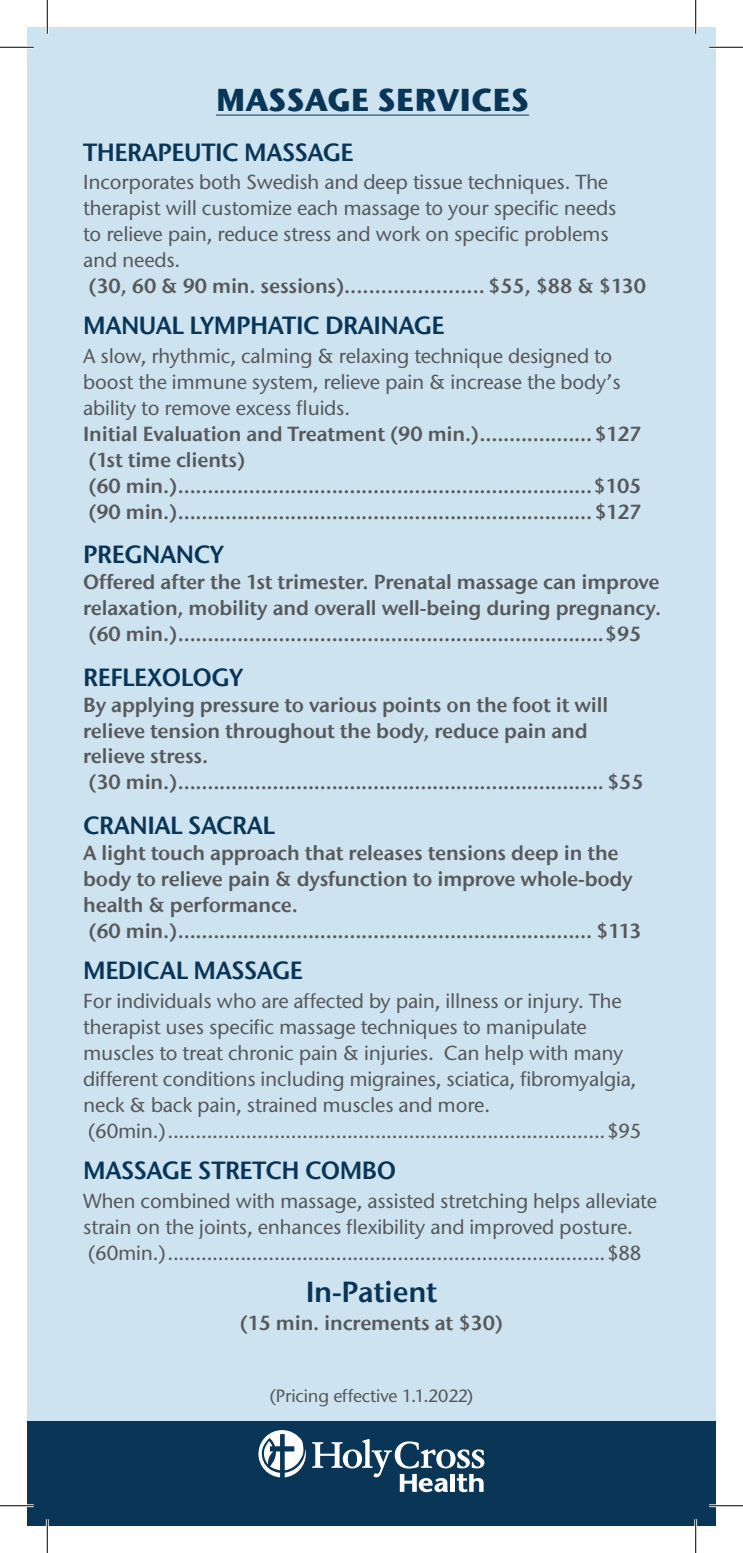
<style>
.page{position:relative;width:743px;height:1553px;background:#fff}
.page>*{position:absolute;margin:0;border:0;box-sizing:border-box;transform-origin:0 0}
.t1{font:700 31.5px "Stone Sans ITC";color:#093557}
.t2{font:28.8px "Stone Sans ITC Semi";letter-spacing:-.01em;color:#093557}
.t3{font:24.75px "Stone Sans ITC Semi";letter-spacing:-.02em;color:#093557}
.t4{font:20.25px/25.9px "Stone Sans ITC Semi";letter-spacing:-.01em;color:#57585a}
.t5{font:500 20.25px/25.9px "Stone Sans ITC";letter-spacing:-.01em;color:#57585a}
.t6{font:500 17.78px "Stone Sans ITC";letter-spacing:-.01em;color:#57585a}
</style>
<div class="page">
<div style="left:27px;top:27px;width:689px;height:1496px;background:#cde3f0"></div>
<hr style="left:216px;top:115px;width:313px;height:1px;background:#093557">
<div style="left:27px;top:1421px;width:689px;height:105px;background:#093557"></div>
<svg style="left:258px;top:1430px;width:48px;height:47px"></svg>
<svg style="left:312px;top:1439px;width:172px;height:53px"></svg>
<hr style="left:0;top:46px;width:34px;height:3px;background:#fff">
<hr style="left:709px;top:46px;width:33px;height:3px;background:#fff">
<hr style="left:0;top:1504px;width:34px;height:3px;background:#fff">
<hr style="left:709px;top:1504px;width:33px;height:3px;background:#fff">
<hr style="left:46px;top:0;width:3px;height:34px;background:#fff">
<hr style="left:46px;top:1519px;width:3px;height:33px;background:#fff">
<hr style="left:694px;top:0;width:3px;height:34px;background:#fff">
<hr style="left:694px;top:1519px;width:3px;height:33px;background:#fff">
<hr style="left:0;top:47px;width:34px;height:1px;background:#000">
<hr style="left:709px;top:47px;width:33px;height:1px;background:#000">
<hr style="left:0;top:1505px;width:34px;height:1px;background:#000">
<hr style="left:709px;top:1505px;width:33px;height:1px;background:#000">
<hr style="left:47px;top:0;width:1px;height:34px;background:#000">
<hr style="left:47px;top:1519px;width:1px;height:33px;background:#000">
<hr style="left:695px;top:0;width:1px;height:34px;background:#000">
<hr style="left:695px;top:1519px;width:1px;height:33px;background:#000">
<h1 class="t1" style="left:216px;top:80px;width:314px">MASSAGE SERVICES</h1>
<p class="t3" style="left:83px;top:137px;width:272px">THERAPEUTIC MASSAGE</p>
<p class="t5" style="left:83px;top:169px;width:534px">Incorporates both Swedish and deep tissue techniques. The therapist will customize each massage to your specific needs to relieve pain, reduce stress and work on specific problems and needs.</p>
<p class="t4" style="left:88px;top:272px;width:559px">(30, 60 &amp; 90 min. sessions)....................... $55, $88 &amp; $130</p>
<p class="t3" style="left:83px;top:310px;width:363px">MANUAL LYMPHATIC DRAINAGE</p>
<p class="t5" style="left:83px;top:343px;width:539px">A slow, rhythmic, calming &amp; relaxing technique designed to boost the immune system, relieve pain &amp; increase the body’s ability to remove excess fluids.</p>
<p class="t4" style="left:83px;top:421px;width:560px">Initial Evaluation and Treatment (90 min.)...................$127 (1st time clients)<br>(60 min.)......................................................................$105 (90 min.)......................................................................$127</p>
<p class="t3" style="left:83px;top:539px;width:142px">PREGNANCY</p>
<p class="t4" style="left:83px;top:569px;width:579px;text-align:justify">Offered after the 1st trimester. Prenatal massage can improve relaxation, mobility and overall well-being during pregnancy. (60 min.)........................................................................$95</p>
<p class="t3" style="left:83px;top:662px;width:161px">REFLEXOLOGY</p>
<p class="t4" style="left:83px;top:691px;width:562px">By applying pressure to various points on the foot it will relieve tension throughout the body, reduce pain and relieve stress.<br>(30 min.)........................................................................ $55</p>
<p class="t3" style="left:83px;top:810px;width:193px">CRANIAL SACRAL</p>
<p class="t4" style="left:83px;top:839px;width:560px">A light touch approach that releases tensions deep in the body to relieve pain &amp; dysfunction to improve whole-body health &amp; performance.<br>(60 min.)...................................................................... $113</p>
<p class="t3" style="left:83px;top:955px;width:221px">MEDICAL MASSAGE</p>
<p class="t5" style="left:83px;top:988px;width:560px">For individuals who are affected by pain, illness or injury. The therapist uses specific massage techniques to manipulate muscles to treat chronic pain &amp; injuries. Can help with many different conditions including migraines, sciatica, fibromyalgia, neck &amp; back pain, strained muscles and more. (60min.)..............................................................................$95</p>
<p class="t3" style="left:83px;top:1155px;width:314px">MASSAGE STRETCH COMBO</p>
<p class="t5" style="left:83px;top:1188px;width:575px">When combined with massage, assisted stretching helps alleviate strain on the joints, enhances flexibility and improved posture. (60min.)..............................................................................$88</p>
<h2 class="t2" style="left:305px;top:1274px;width:133px">In-Patient</h2>
<p class="t4" style="left:240px;top:1309px;width:265px">(15 min. increments at $30)</p>
<p class="t6" style="left:270px;top:1384px;width:205px">(Pricing effective 1.1.2022)</p>
</div>
